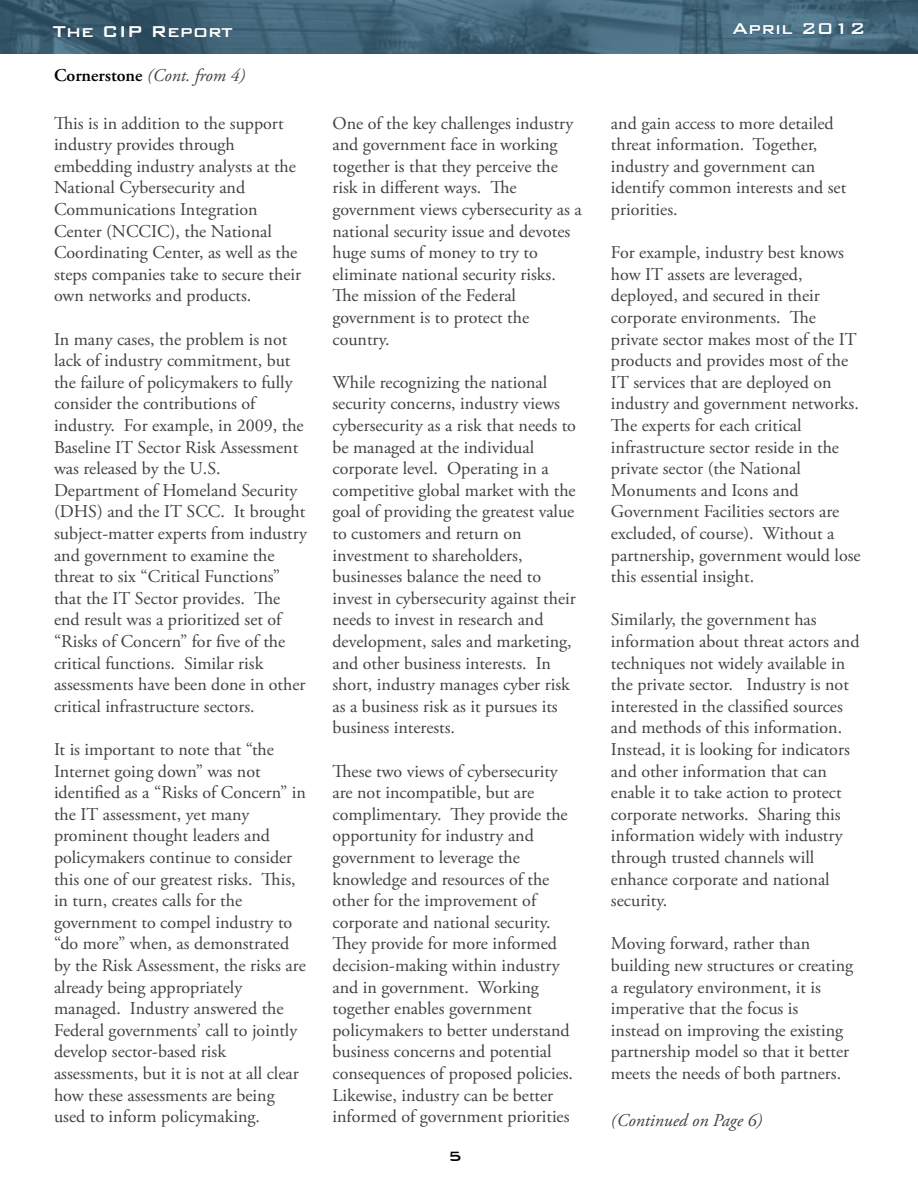
<style>
.page{position:relative;width:918px;height:1188px;background:#fff}
.page>*{position:absolute;margin:0;border:0;box-sizing:border-box;transform-origin:0 0}
.t1{font:500 21px "Bank Gothic BT";color:#fff}
.t2{font:18px/21.6px "Adobe Garamond Pro";color:#414042}
.t3{font:italic 18px "Adobe Garamond Pro";color:#414042}
.t4{font:500 18px "Bank Gothic BT";color:#000}
.s1{font-weight:600;font-style:normal;color:#000}
</style>
<div class="page">
<img style="left:0;top:0;width:918px;height:54px">
<svg style="left:732px;top:23px;width:61px;height:12px"></svg>
<svg style="left:803px;top:23px;width:29px;height:12px"></svg>
<svg style="left:838px;top:23px;width:6px;height:12px"></svg>
<svg style="left:851px;top:23px;width:13px;height:12px"></svg>
<p class="t1" style="left:53px;top:20px;width:182px">The CIP Report</p>
<p class="t1" style="left:732px;top:17px;width:135px">April 2012</p>
<p class="t3" style="left:54px;top:64px;width:193px"><span class="s1">Cornerstone</span> (Cont. from 4)</p>
<p class="t2" style="left:54px;top:113px;width:249px">This is in addition to the support industry provides through embedding industry analysts at the<br>National Cybersecurity and<br>Communications Integration<br>Center (NCCIC), the National<br>Coordinating Center, as well as the steps companies take to secure their own networks and products.</p>
<p class="t2" style="left:54px;top:329px;width:255px">In many cases, the problem is not lack of industry commitment, but the failure of policymakers to fully consider the contributions of industry. For example, in 2009, the Baseline IT Sector Risk Assessment was released by the U.S.<br>Department of Homeland Security (DHS) and the IT SCC. It brought subject-matter experts from industry and government to examine the threat to six “Critical Functions” that the IT Sector provides. The end result was a prioritized set of “Risks of Concern” for five of the critical functions. Similar risk assessments have been done in other critical infrastructure sectors.</p>
<p class="t2" style="left:54px;top:739px;width:253px">It is important to note that “the<br>Internet going down” was not identified as a “Risks of Concern” in the IT assessment, yet many prominent thought leaders and policymakers continue to consider this one of our greatest risks. This, in turn, creates calls for the government to compel industry to “do more” when, as demonstrated by the Risk Assessment, the risks are already being appropriately managed. Industry answered the<br>Federal governments’ call to jointly develop sector-based risk assessments, but it is not at all clear how these assessments are being used to inform policymaking.</p>
<p class="t2" style="left:332px;top:113px;width:251px">One of the key challenges industry and government face in working together is that they perceive the risk in different ways. The government views cybersecurity as a national security issue and devotes huge sums of money to try to eliminate national security risks.<br>The mission of the Federal government is to protect the country.</p>
<p class="t2" style="left:332px;top:372px;width:245px">While recognizing the national security concerns, industry views cybersecurity as a risk that needs to be managed at the individual corporate level. Operating in a competitive global market with the goal of providing the greatest value to customers and return on investment to shareholders, businesses balance the need to invest in cybersecurity against their needs to invest in research and development, sales and marketing, and other business interests. In short, industry manages cyber risk as a business risk as it pursues its business interests.</p>
<p class="t2" style="left:332px;top:761px;width:242px">These two views of cybersecurity are not incompatible, but are complimentary. They provide the opportunity for industry and government to leverage the knowledge and resources of the other for the improvement of corporate and national security.<br>They provide for more informed decision-making within industry and in government. Working together enables government policymakers to better understand business concerns and potential consequences of proposed policies.<br>Likewise, industry can be better informed of government priorities</p>
<p class="t4" style="left:448px;top:1147px;width:15px">5</p>
<p class="t2" style="left:611px;top:113px;width:237px">and gain access to more detailed threat information. Together, industry and government can identify common interests and set priorities.</p>
<p class="t2" style="left:611px;top:242px;width:251px">For example, industry best knows how IT assets are leveraged, deployed, and secured in their corporate environments. The private sector makes most of the IT products and provides most of the<br>IT services that are deployed on industry and government networks.<br>The experts for each critical infrastructure sector reside in the private sector (the National<br>Monuments and Icons and<br>Government Facilities sectors are excluded, of course). Without a partnership, government would lose this essential insight.</p>
<p class="t2" style="left:611px;top:609px;width:250px">Similarly, the government has information about threat actors and techniques not widely available in the private sector. Industry is not interested in the classified sources and methods of this information.<br>Instead, it is looking for indicators and other information that can enable it to take action to protect corporate networks. Sharing this information widely with industry through trusted channels will enhance corporate and national security.</p>
<p class="t2" style="left:611px;top:933px;width:244px">Moving forward, rather than building new structures or creating a regulatory environment, it is imperative that the focus is<br>instead on improving the existing partnership model so that it better meets the needs of both partners.</p>
<p class="t3" style="left:611px;top:1110px;width:153px">(Continued on Page 6)</p>
</div>
